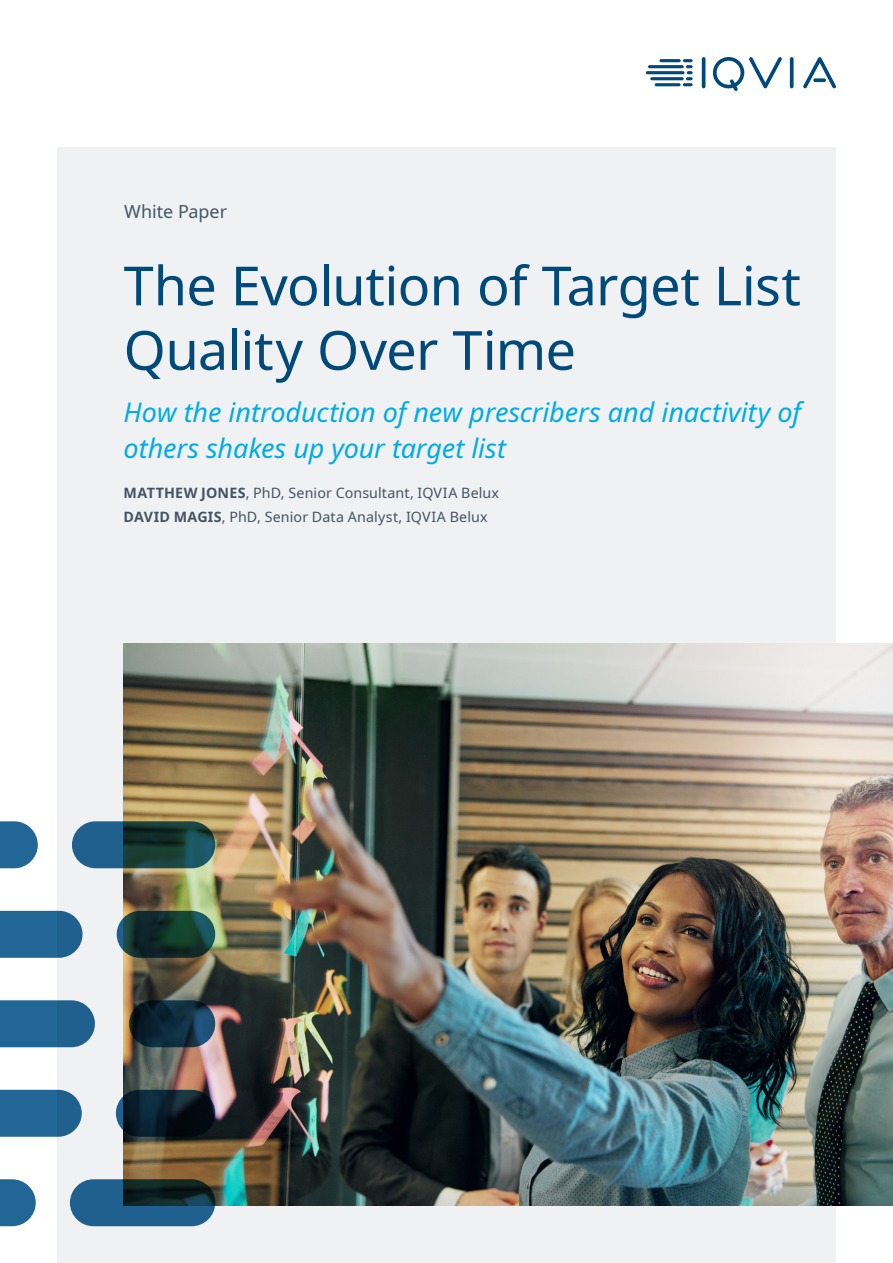
<style>
.page{position:relative;width:893px;height:1263px;background:#fff}
.page>*{position:absolute;margin:0;border:0;box-sizing:border-box;transform-origin:0 0}
.Title_1-2_lines{font:54px/64.5px "Noto Sans";letter-spacing:-.015em;color:#00497b}
.Title_subhead{font:italic 27px/36px "Noto Sans";letter-spacing:-.005em;color:#00abe7}
.t1{font:18px "Noto Sans";letter-spacing:-.005em;color:#425465}
.Body_copy_-_No_space{font:14.25px/24px "Noto Sans";letter-spacing:.01em;color:#425465}
.s1{font-weight:700}
</style>
<div class="page">
<div style="left:57px;top:147px;width:779px;height:1116px;background:#f0f1f2"></div>
<hr style="left:702px;top:57px;width:3px;height:31px;background:#00497b;border-radius:2px">
<svg style="left:790px;top:57px;width:4px;height:31px"></svg>
<svg style="left:712px;top:57px;width:70px;height:34px"></svg>
<svg style="left:803px;top:57px;width:33px;height:32px"></svg>
<hr style="left:655px;top:83px;width:26px;height:3px;background:#00497b;border-radius:2px">
<svg style="left:683px;top:59px;width:10px;height:27px"></svg>
<hr style="left:650px;top:77px;width:34px;height:3px;background:#00497b;border-radius:2px">
<hr style="left:646px;top:71px;width:39px;height:3px;background:#00497b;border-radius:2px">
<hr style="left:648px;top:65px;width:36px;height:3px;background:#00497b;border-radius:2px">
<hr style="left:659px;top:59px;width:22px;height:3px;background:#00497b;border-radius:2px">
<img style="left:124px;top:643px;width:769px;height:563px">
<svg style="left:0;top:1179px;width:36px;height:47px"></svg>
<svg style="left:70px;top:1179px;width:145px;height:47px;fill:#20608e"></svg>
<svg style="left:116px;top:1090px;width:99px;height:47px"></svg>
<svg style="left:129px;top:1000px;width:86px;height:47px"></svg>
<svg style="left:117px;top:911px;width:98px;height:47px"></svg>
<svg style="left:72px;top:821px;width:143px;height:47px"></svg>
<svg style="left:0;top:1090px;width:82px;height:47px"></svg>
<svg style="left:0;top:1000px;width:95px;height:47px"></svg>
<svg style="left:0;top:911px;width:83px;height:47px"></svg>
<svg style="left:0;top:821px;width:38px;height:47px"></svg>
<p class="t1" style="left:124px;top:199px;width:104px">White Paper</p>
<p class="Title_1-2_lines" style="left:124px;top:255px;width:679px">The Evolution of Target List<br>Quality Over Time</p>
<p class="Title_subhead" style="left:124px;top:395px;width:679px">How the introduction of new prescribers and inactivity of others shakes up your target list</p>
<p class="Body_copy_-_No_space" style="left:124px;top:481px;width:377px"><span class="s1">MATTHEW JONES</span>, PhD, Senior Consultant, IQVIA Belux<br><span class="s1">DAVID MAGIS</span>, PhD, Senior Data Analyst, IQVIA Belux</p>
</div>
